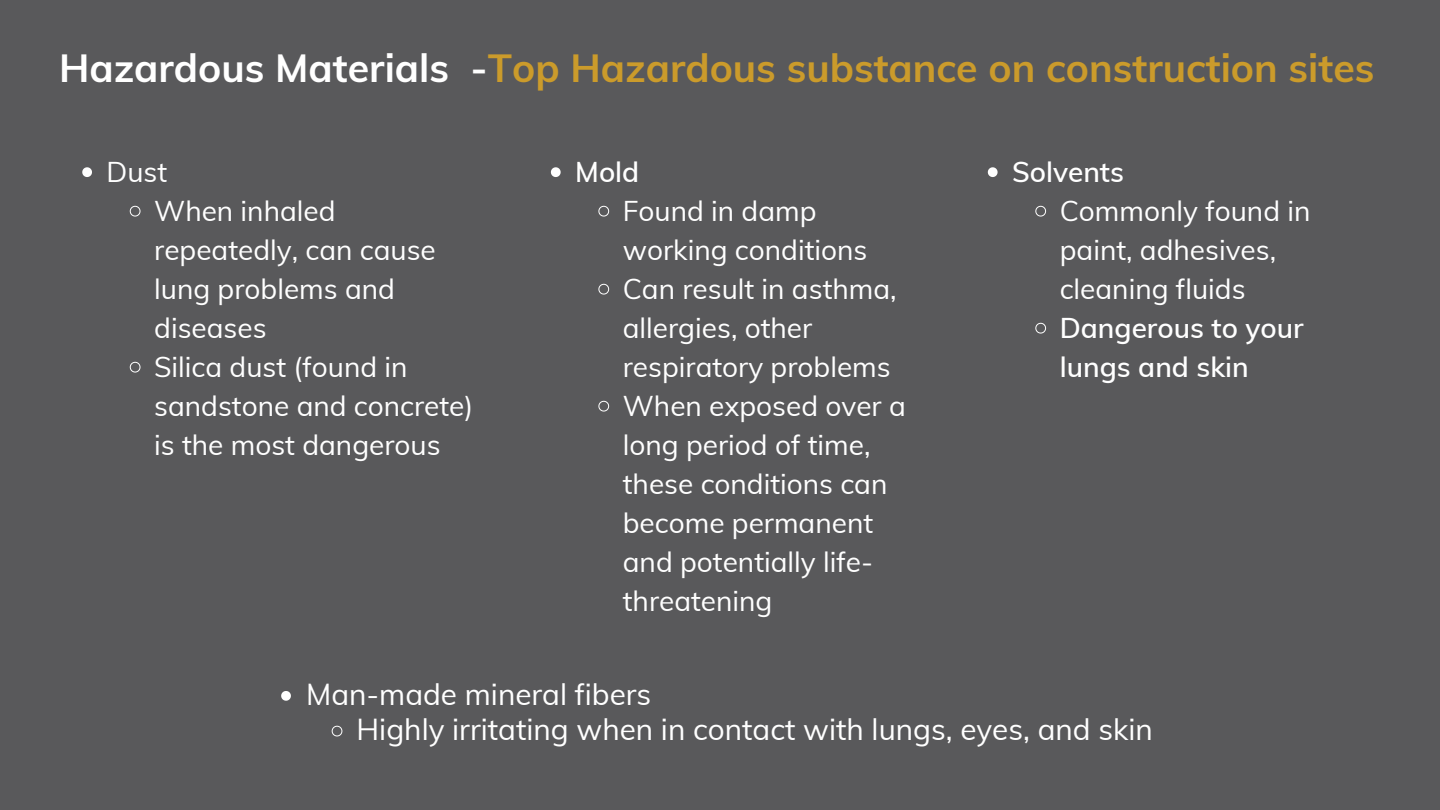
<style>
.page{position:relative;width:1440px;height:810px;background:#59595b}
.page>*{position:absolute;margin:0;border:0;box-sizing:border-box;transform-origin:0 0}
.t1{font:700 39.2px "Muli";color:#cb9b2b}
.t2{font:29.7px/35.2px "Muli";color:#fff}
.t3{font:28px/39px "Muli";color:#fff}
.t4{font:600 28px/39px "Muli";color:#fff}
.s1{color:#fff}
</style>
<div class="page">
<svg style="left:551px;top:167px;width:10px;height:10px"></svg>
<svg style="left:598px;top:205px;width:11px;height:12px"></svg>
<svg style="left:598px;top:283px;width:11px;height:12px"></svg>
<svg style="left:598px;top:400px;width:11px;height:12px"></svg>
<svg style="left:82px;top:167px;width:10px;height:10px"></svg>
<svg style="left:129px;top:205px;width:12px;height:12px"></svg>
<svg style="left:129px;top:361px;width:12px;height:12px"></svg>
<svg style="left:988px;top:167px;width:10px;height:10px"></svg>
<svg style="left:1035px;top:205px;width:11px;height:12px"></svg>
<svg style="left:1035px;top:322px;width:11px;height:12px"></svg>
<svg style="left:281px;top:691px;width:10px;height:10px"></svg>
<svg style="left:331px;top:725px;width:12px;height:12px"></svg>
<h1 class="t1" style="left:59px;top:43px;width:1317px"><span class="s1">Hazardous Materials -</span>Top Hazardous substance on construction sites</h1>
<p class="t3" style="left:154px;top:151px;width:321px;text-indent:-48px">Dust<br>When inhaled repeatedly, can cause lung problems and diseases<br>Silica dust (found in sandstone and concrete) is the most dangerous</p>
<p class="t4" style="left:1012px;top:151px;width:113px">Solvents</p>
<p class="t4" style="left:575px;top:151px;width:66px">Mold</p>
<p class="t3" style="left:623px;top:190px;width:285px">Found in damp working conditions<br>Can result in asthma, allergies, other respiratory problems<br>When exposed over a long period of time, these conditions can become permanent and potentially life&shy;threatening</p>
<p class="t3" style="left:1060px;top:190px;width:252px">Commonly found in paint, adhesives, cleaning fluids</p>
<p class="t4" style="left:1060px;top:307px;width:245px">Dangerous to your lungs and skin</p>
<p class="t2" style="left:357px;top:676px;width:798px;text-indent:-50px">Man-made mineral fibers<br>Highly irritating when in contact with lungs, eyes, and skin</p>
</div>
